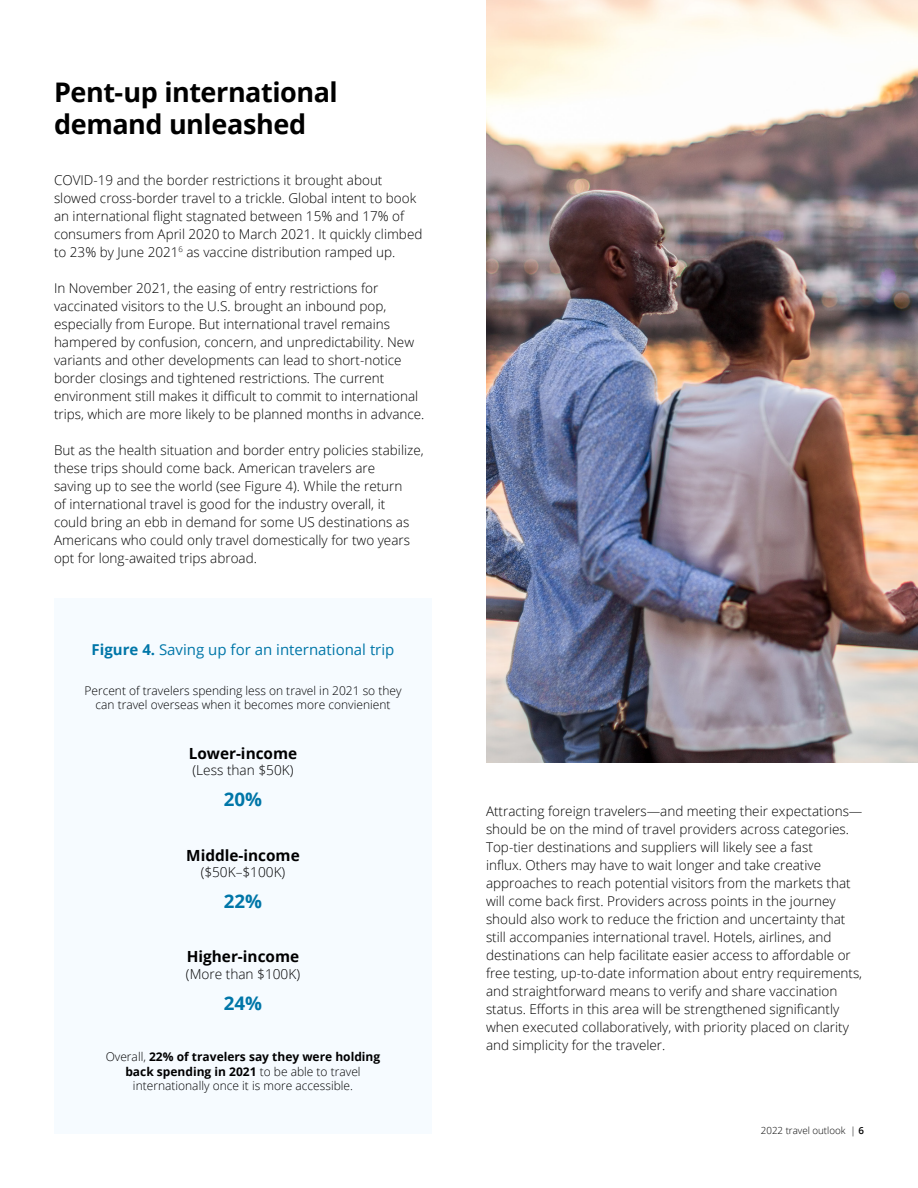
<style>
.page{position:relative;width:918px;height:1188px;background:#fff}
.page>*{position:absolute;margin:0;border:0;box-sizing:border-box;transform-origin:0 0}
.t1{font:700 27px/32.4px "Open Sans";letter-spacing:-.015em;color:#000}
.t2{font:700 18.75px "Open Sans";color:#0076a8}
.t3{font:700 15.3px "Open Sans";color:#000}
.t4{font:15px "Open Sans";color:#0076a8}
.t5{font:300 13.65px "Open Sans";color:#000}
.t6{font:300 13.5px/18px "Open Sans";color:#000}
.t7{font:300 12px/14.4px "Open Sans";color:#000;text-align:center}
.t8{font:300 9.75px "Open Sans";color:#000}
.s1{font-weight:700}
.s2{font-weight:600}
</style>
<div class="page">
<div style="left:54px;top:598px;width:378px;height:536px;background:#f6fbff"></div>
<img style="left:486px;top:0;width:432px;height:762px">
<h1 class="t1" style="left:54px;top:75px;width:285px">Pent-up international demand unleashed</h1>
<p class="t6" style="left:54px;top:170px;width:370px">COVID-19 and the border restrictions it brought about slowed cross-border travel to a trickle. Global intent to book an international flight stagnated between 15% and 17% of consumers from April 2020 to March 2021. It quickly climbed to 23% by June 2021<sup>6</sup> as vaccine distribution ramped up.</p>
<p class="t6" style="left:54px;top:278px;width:372px">In November 2021, the easing of entry restrictions for vaccinated visitors to the U.S. brought an inbound pop, especially from Europe. But international travel remains hampered by confusion, concern, and unpredictability. New variants and other developments can lead to short-notice border closings and tightened restrictions. The current environment still makes it difficult to commit to international trips, which are more likely to be planned months in advance.</p>
<p class="t6" style="left:54px;top:440px;width:371px">But as the health situation and border entry policies stabilize, these trips should come back. American travelers are<br>saving up to see the world (see Figure 4). While the return<br>of international travel is good for the industry overall, it<br>could bring an ebb in demand for some US destinations as Americans who could only travel domestically for two years opt for long-awaited trips abroad.</p>
<p class="t4" style="left:92px;top:639px;width:304px"><span class="s1">Figure 4.</span> Saving up for an international trip</p>
<p class="t7" style="left:84px;top:683px;width:319px">Percent of travelers spending less on travel in 2021 so they can travel overseas when it becomes more convienient</p>
<p class="t3" style="left:189px;top:743px;width:110px">Lower-income</p>
<p class="t5" style="left:193px;top:761px;width:102px">(Less than $50K)</p>
<h2 class="t2" style="left:224px;top:786px;width:40px">20%</h2>
<p class="t3" style="left:186px;top:844px;width:115px">Middle-income</p>
<p class="t5" style="left:201px;top:863px;width:86px">($50K–$100K)</p>
<h2 class="t2" style="left:224px;top:888px;width:40px">22%</h2>
<p class="t3" style="left:187px;top:946px;width:114px">Higher-income</p>
<p class="t5" style="left:186px;top:964px;width:116px">(More than $100K)</p>
<h2 class="t2" style="left:224px;top:990px;width:40px">24%</h2>
<p class="t7" style="left:106px;top:1050px;width:276px">Overall, <span class="s1">22% of travelers say they were holding back spending in 2021</span> to be able to travel internationally once it is more accessible.</p>
<p class="t6" style="left:486px;top:801px;width:378px">Attracting foreign travelers—and meeting their expectations— should be on the mind of travel providers across categories.<br>Top-tier destinations and suppliers will likely see a fast<br>influx. Others may have to wait longer and take creative approaches to reach potential visitors from the markets that will come back first. Providers across points in the journey should also work to reduce the friction and uncertainty that still accompanies international travel. Hotels, airlines, and destinations can help facilitate easier access to affordable or free testing, up-to-date information about entry requirements, and straightforward means to verify and share vaccination status. Efforts in this area will be strengthened significantly when executed collaboratively, with priority placed on clarity and simplicity for the traveler.</p>
<p class="t8" style="left:761px;top:1124px;width:105px">2022 travel outlook | <span class="s2">6</span></p>
</div>
